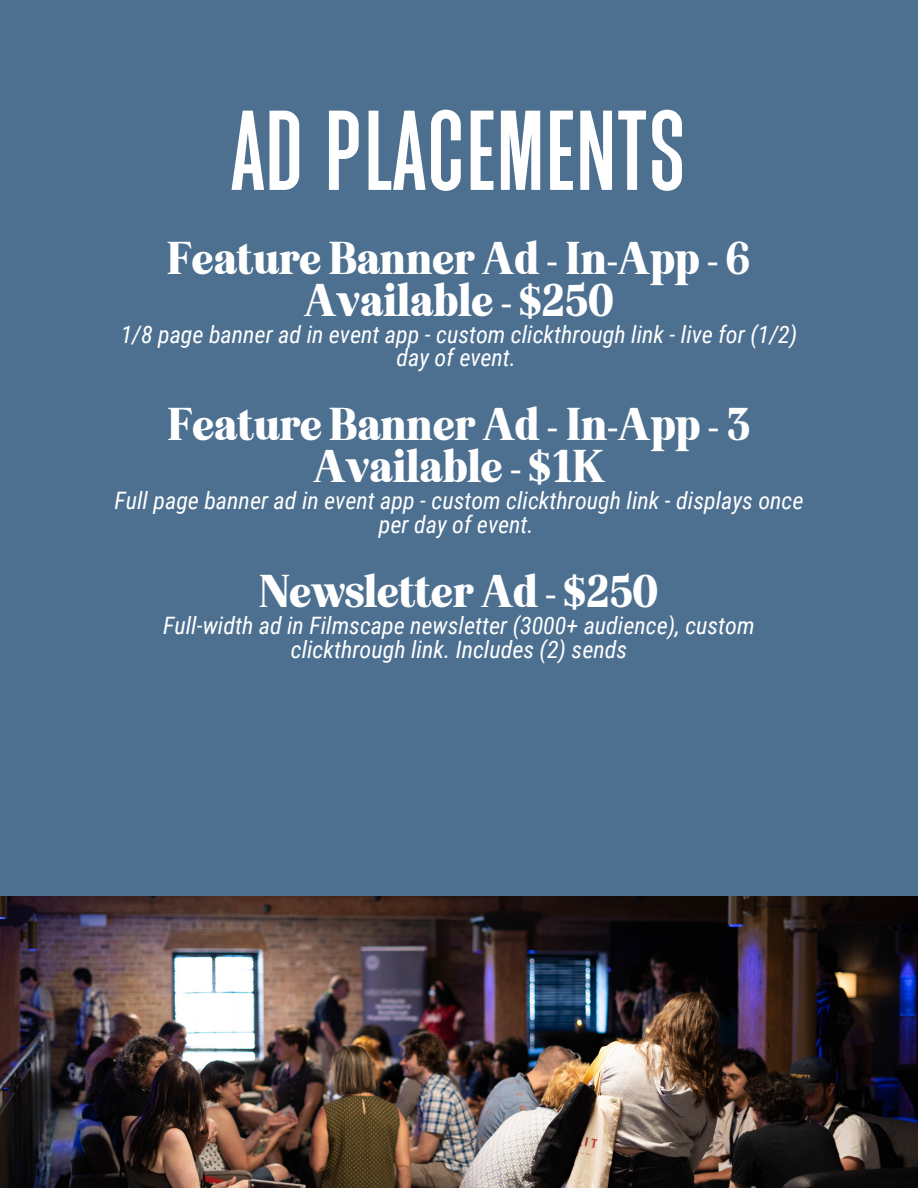
<style>
.page{position:relative;width:918px;height:1188px;background:#4d7091}
.page>*{position:absolute;margin:0;border:0;box-sizing:border-box;transform-origin:0 0}
.t1{font:99px "Cairo Grotesque";color:#fff}
.t2{font:900 42px/41.7px "Eighties Comeback";color:#fff;text-align:center}
.t3{font:italic 24px/23.7px "Roboto Condensed";color:#fff;text-align:center}
</style>
<div class="page">
<img style="left:0;top:897px;width:918px;height:291px">
<p class="t1" style="left:231px;top:91px;width:457px">AD PLACEMENTS</p>
<p class="t2" style="left:167px;top:238px;width:585px">Feature Banner Ad - In-App - 6<br>Available - $250</p>
<p class="t3" style="left:121px;top:323px;width:678px">1/8 page banner ad in event app - custom clickthrough link - live for (1/2) day of event.</p>
<p class="t2" style="left:168px;top:405px;width:583px">Feature Banner Ad - In-App - 3<br>Available - $1K</p>
<p class="t3" style="left:114px;top:489px;width:691px">Full page banner ad in event app - custom clickthrough link - displays once per day of event.</p>
<p class="t2" style="left:260px;top:571px;width:400px">Newsletter Ad - $250</p>
<p class="t3" style="left:163px;top:614px;width:593px">Full-width ad in Filmscape newsletter (3000+ audience), custom clickthrough link. Includes (2) sends</p>
</div>
